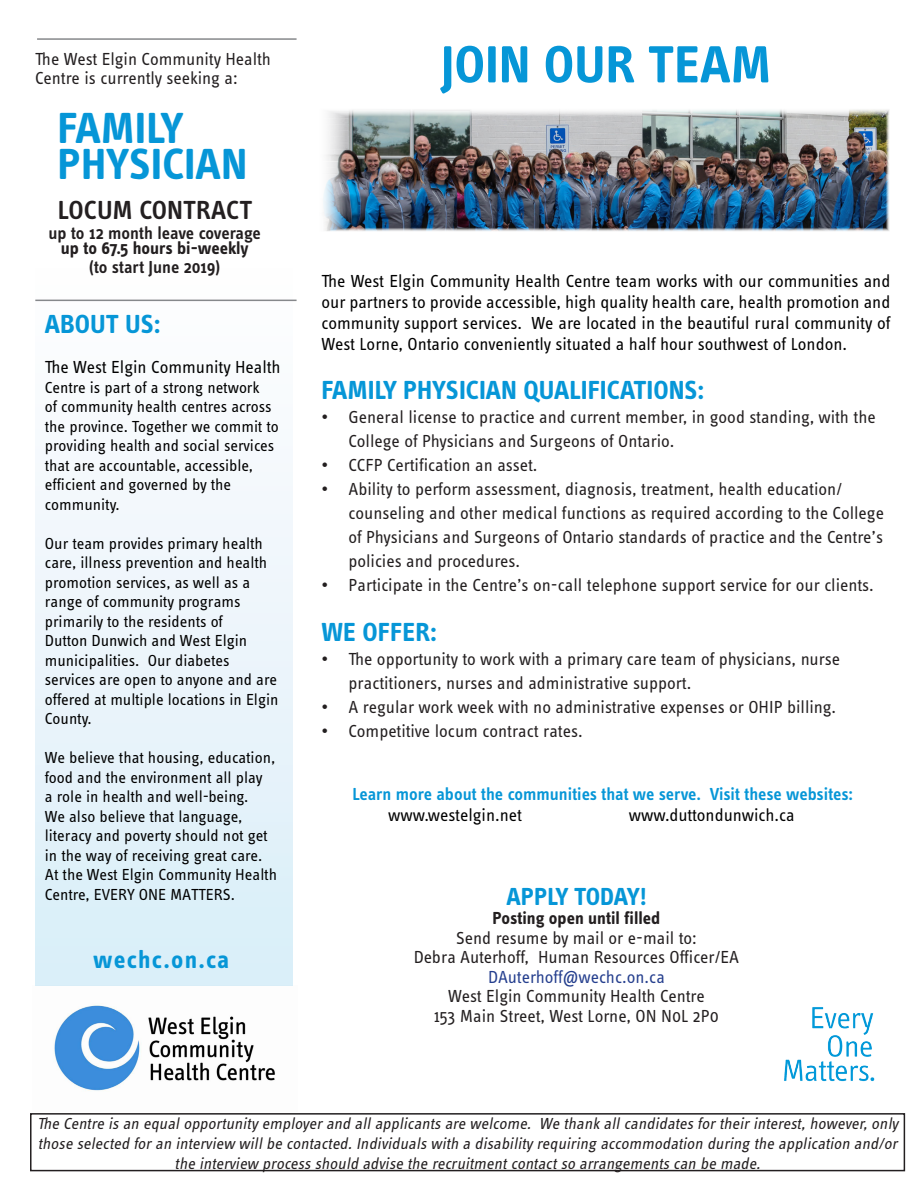
<style>
.page{position:relative;width:918px;height:1188px;background:#fff}
.page>*{position:absolute;margin:0;border:0;box-sizing:border-box;transform-origin:0 0}
.t1{font:700 54px "Info Text";color:#0696d7}
.t2{font:700 45px "Info Text";color:#0696d7}
.t3{font:27px "Info Text Bold Tf";color:#0696d7}
.t4{font:600 27px "Info Text";color:#231f20}
.t5{font:700 25.5px "Info Text";color:#0696d7}
.t6{font:700 25.5px "Info Text";letter-spacing:.045em;color:#0696d7}
.t7{font:18px/24px "Info Text";color:#231f20}
.t8{font:18px/21px "Info Text";color:#000;text-align:justify}
.t9{font:600 18px "Info Text";letter-spacing:-.005em;color:#0696d7}
.t10{font:700 18px "Info Text";color:#231f20}
.t11{font:600 18px "Info Text";letter-spacing:-.005em;color:#231f20}
.t12{font:18px "Info Text Regular Tf";color:#231f20}
.t13{font:18px "Info Text";color:#253f8e}
.t14{font:16.5px/19.5px "Info Text";color:#000}
.t15{font:italic 16.5px/19.8px "Info Text Regular Tf";color:#231f20;text-align:center}
</style>
<div class="page">
<img style="left:784px;top:1007px;width:91px;height:75px">
<img style="left:54px;top:1005px;width:221px;height:86px">
<div style="left:35px;top:265px;width:257px;height:720px;background:linear-gradient(to bottom,#fffdfe,#daeef9)"></div>
<hr style="left:37px;top:38px;width:260px;height:2px;background:#86888b">
<hr style="left:35px;top:300px;width:262px;height:1px;background:#86888b">
<img style="left:323px;top:109px;width:567px;height:122px">
<div style="left:30px;top:1113px;width:875px;height:58px;border:2px solid #231f20"></div>
<p class="t1" style="left:441px;top:33px;width:332px">JOIN OUR TEAM</p>
<p class="t7" style="left:35px;top:49px;width:237px;line-height:19.5px">The West Elgin Community Health<br>Centre is currently seeking a:</p>
<p class="t2" style="left:58px;top:102px;width:127px">FAMILY</p>
<p class="t2" style="left:58px;top:138px;width:191px">PHYSICIAN</p>
<p class="t4" style="left:58px;top:195px;width:195px">LOCUM CONTRACT</p>
<p class="t11" style="left:49px;top:223px;width:214px">up to 12 month leave coverage</p>
<p class="t10" style="left:61px;top:237px;width:189px">up to 67.5 hours bi-weekly</p>
<p class="t11" style="left:89px;top:257px;width:133px">(to start June 2019)</p>
<p class="t8" style="left:321px;top:270px;width:571px">The West Elgin Community Health Centre team works with our communities and our partners to provide accessible, high quality health care, health promotion and community support services. We are located in the beautiful rural community of West Lorne, Ontario conveniently situated a half hour southwest of London.</p>
<p class="t3" style="left:321px;top:375px;width:385px">FAMILY PHYSICIAN QUALIFICATIONS:</p>
<p class="t7" style="left:348px;top:405px;width:529px;text-indent:-27px">• General license to practice and current member, in good standing, with the<br>College of Physicians and Surgeons of Ontario.</p>
<p class="t7" style="left:321px;top:453px;width:218px">• CCFP Certification an asset.</p>
<p class="t7" style="left:348px;top:477px;width:537px;text-indent:-27px">• Ability to perform assessment, diagnosis, treatment, health education/ counseling and other medical functions as required according to the College of Physicians and Surgeons of Ontario standards of practice and the Centre’s policies and procedures.</p>
<p class="t7" style="left:321px;top:573px;width:554px">• Participate in the Centre’s on-call telephone support service for our clients.</p>
<p class="t3" style="left:321px;top:616px;width:117px">WE OFFER:</p>
<p class="t7" style="left:348px;top:647px;width:493px;text-indent:-27px">• The opportunity to work with a primary care team of physicians, nurse practitioners, nurses and administrative support.</p>
<p class="t7" style="left:321px;top:695px;width:516px">• A regular work week with no administrative expenses or OHIP billing.</p>
<p class="t7" style="left:321px;top:719px;width:263px">• Competitive locum contract rates.</p>
<p class="t3" style="left:45px;top:309px;width:117px">ABOUT US:</p>
<p class="t8" style="left:45px;top:357px;width:237px">The West Elgin Community Health</p>
<p class="t14" style="left:45px;top:377px;width:235px">Centre is part of a strong network<br>of community health centres across the province. Together we commit to providing health and social services that are accountable, accessible, efficient and governed by the community.</p>
<p class="t14" style="left:45px;top:533px;width:235px">Our team provides primary health care, illness prevention and health promotion services, as well as a range of community programs primarily to the residents of<br>Dutton Dunwich and West Elgin municipalities. Our diabetes services are open to anyone and are offered at multiple locations in Elgin<br>County.</p>
<p class="t14" style="left:45px;top:748px;width:232px">We believe that housing, education,</p>
<p class="t14" style="left:45px;top:767px;width:219px">food and the environment all play</p>
<p class="t14" style="left:45px;top:787px;width:205px">a role in health and well-being.</p>
<p class="t14" style="left:45px;top:806px;width:199px">We also believe that language,</p>
<p class="t14" style="left:45px;top:826px;width:224px">literacy and poverty should not get</p>
<p class="t14" style="left:45px;top:845px;width:219px">in the way of receiving great care.</p>
<p class="t14" style="left:45px;top:865px;width:234px">At the West Elgin Community Health</p>
<p class="t14" style="left:45px;top:884px;width:192px">Centre, EVERY ONE MATTERS.</p>
<p class="t5" style="left:506px;top:881px;width:142px">APPLY TODAY!</p>
<p class="t10" style="left:493px;top:908px;width:169px">Posting open until filled</p>
<p class="t12" style="left:456px;top:928px;width:242px">Send resume by mail or e-mail to:</p>
<p class="t7" style="left:414px;top:945px;width:327px">Debra Auterhoff, Human Resources Officer/EA</p>
<p class="t13" style="left:488px;top:967px;width:178px">DAuterhoff@wechc.on.ca</p>
<p class="t7" style="left:448px;top:984px;width:258px">West Elgin Community Health Centre</p>
<p class="t7" style="left:434px;top:1004px;width:286px">153 Main Street, West Lorne, ON N0L 2P0</p>
<p class="t9" style="left:352px;top:783px;width:502px">Learn more about the communities that we serve. Visit these websites:</p>
<p class="t8" style="left:388px;top:804px;width:135px">www.westelgin.net</p>
<p class="t8" style="left:629px;top:804px;width:167px">www.duttondunwich.ca</p>
<p class="t6" style="left:93px;top:945px;width:138px">wechc.on.ca</p>
<p class="t15" style="left:37px;top:1114px;width:866px">The Centre is an equal opportunity employerand all applicants are welcome. We thank all candidates fortheirinterest, however, only those selected foran interview will be contacted.Individuals with a disability requiring accommodation during the application and/or the interview process should advise the recruitment contact so arrangements can be made.</p>
</div>
